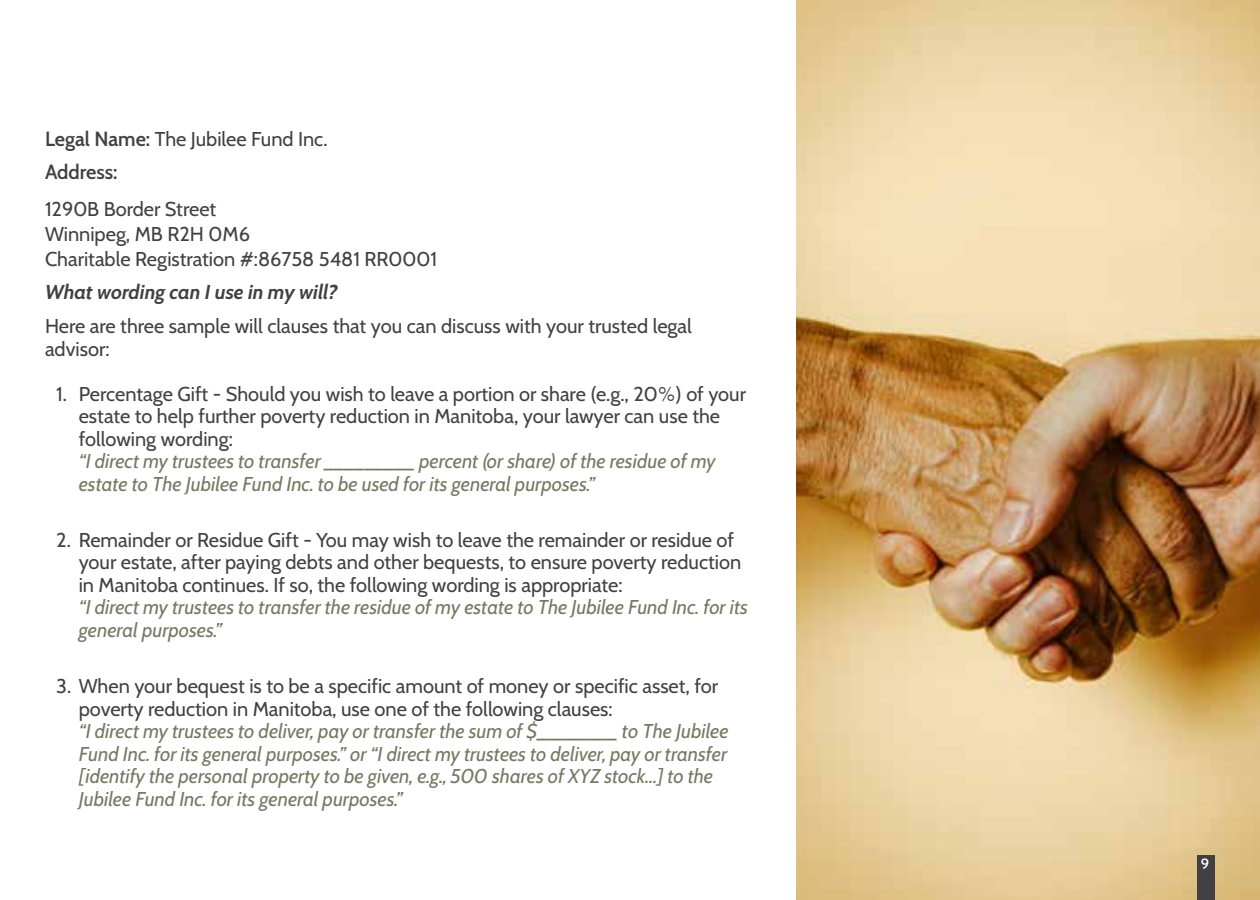
<style>
.page{position:relative;width:1260px;height:900px;background:#fff}
.page>*{position:absolute;margin:0;border:0;box-sizing:border-box;transform-origin:0 0}
.t1{font:20px/22.5px "Cabin";color:#414042}
.t2{font:italic 20px/22.5px "Cabin";color:#737a62}
.t3{font:600 20px/33.8px "Cabin";color:#414042}
.t4{font:italic 700 20px "Cabin";color:#414042}
.t5{font:500 15px "Cabin";color:#fff}
.s1{font-weight:400}
.s2{font-family:"Helvetica";font-weight:300}
</style>
<div class="page">
<img style="left:796px;top:0;width:464px;height:900px">
<div style="left:1197px;top:855px;width:18px;height:45px;background:#414042"></div>
<p class="t3" style="left:45px;top:120px;width:284px">Legal Name: <span class="s1">The Jubilee Fund Inc.<br></span>Address:</p>
<p class="t1" style="left:45px;top:195px;width:393px;line-height:25px">1290B Border Street<br>Winnipeg, MB R2H 0M6<br>Charitable Registration #:86758 5481 RR0001</p>
<p class="t4" style="left:45px;top:276px;width:295px">What wording can I use in my will?</p>
<p class="t1" style="left:45px;top:313px;width:648px">Here are three sample will clauses that you can discuss with your trusted legal advisor:</p>
<p class="t1" style="left:79px;top:381px;width:669px;text-indent:-22px">1. Percentage Gift - Should you wish to leave a portion or share (e.g., 20<span class="s2">%</span>) of your estate to help further poverty reduction in Manitoba, your lawyer can use the following wording:</p>
<p class="t2" style="left:79px;top:448px;width:639px">“I direct my trustees to transfer _________ percent (or share) of the residue of my estate to The Jubilee Fund Inc. to be used for its general purposes.”</p>
<p class="t1" style="left:79px;top:527px;width:664px;text-indent:-22px">2. Remainder or Residue Gift - You may wish to leave the remainder or residue of your estate, after paying debts and other bequests, to ensure poverty reduction in Manitoba continues. If so, the following wording is appropriate:</p>
<p class="t2" style="left:79px;top:594px;width:671px">“I direct my trustees to transfer the residue of my estate to The Jubilee Fund Inc. for its general purposes.”</p>
<p class="t1" style="left:79px;top:673px;width:641px;text-indent:-22px">3. When your bequest is to be a specific amount of money or specific asset, for poverty reduction in Manitoba, use one of the following clauses:</p>
<p class="t2" style="left:79px;top:718px;width:651px">“I direct my trustees to deliver, pay or transfer the sum of $________ to The Jubilee Fund Inc. for its general purposes.” or “I direct my trustees to deliver, pay or transfer [identify the personal property to be given, e.g., 500 shares of XYZ stock…] to the Jubilee Fund Inc. for its general purposes.”</p>
<p class="t5" style="left:1201px;top:852px;width:10px">9</p>
</div>
